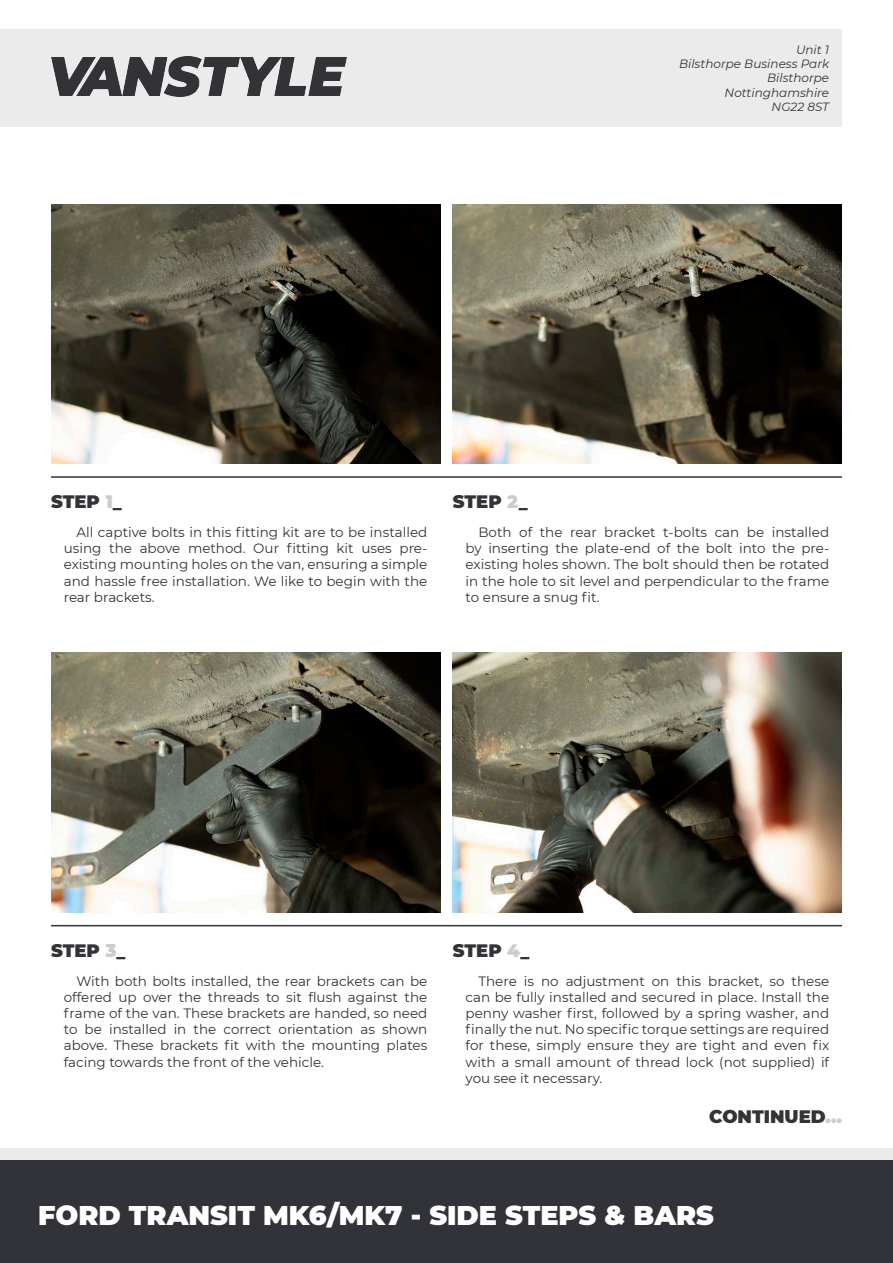
<style>
.page{position:relative;width:893px;height:1263px;background:#fff}
.page>*{position:absolute;margin:0;border:0;box-sizing:border-box;transform-origin:0 0}
.Bottom_Title{font:900 27px "Montserrat";color:#fff}
.Step_Header{font:900 18px "Montserrat";color:#333338}
.Main_Body{font:13.5px/16.2px "Montserrat";color:#333338;text-align:justify}
.Basic_Copy{font:italic 12px/14.4px "Montserrat";color:#333338;text-align:right}
.s1{color:#ccc}
</style>
<div class="page">
<div style="left:0;top:29px;width:842px;height:98px;background:#ebebeb"></div>
<div style="left:0;top:1148px;width:893px;height:115px;background:#333338;opacity:.1"></div>
<div style="left:0;top:1161px;width:893px;height:102px;background:#323338"></div>
<img style="left:51px;top:57px;width:295px;height:39px">
<img style="left:51px;top:204px;width:389px;height:259px">
<img style="left:51px;top:653px;width:389px;height:259px">
<img style="left:453px;top:204px;width:389px;height:259px">
<img style="left:453px;top:653px;width:389px;height:259px">
<hr style="left:51px;top:476px;width:791px;height:2px;background:#323338">
<hr style="left:51px;top:925px;width:791px;height:1px;background:#323338">
<p class="Basic_Copy" style="left:679px;top:42px;width:152px">Unit 1<br>Bilsthorpe Business Park<br>Bilsthorpe<br>Nottinghamshire<br>NG22 8ST</p>
<p class="Step_Header" style="left:51px;top:488px;width:72px">STEP <span class="s1">1</span>_</p>
<p class="Main_Body" style="left:64px;top:523px;width:365px;text-indent:13px">All captive bolts in this fitting kit are to be installed using the above method. Our fitting kit uses pre&shy;existing mounting holes on the van, ensuring a simple and hassle free installation. We like to begin with the rear brackets.</p>
<p class="Step_Header" style="left:453px;top:488px;width:76px">STEP <span class="s1">2</span>_</p>
<p class="Main_Body" style="left:466px;top:523px;width:365px;text-indent:13px">Both of the rear bracket t-bolts can be installed by inserting the plate-end of the bolt into the pre&shy;existing holes shown. The bolt should then be rotated in the hole to sit level and perpendicular to the frame to ensure a snug fit.</p>
<p class="Step_Header" style="left:51px;top:937px;width:76px">STEP <span class="s1">3</span>_</p>
<p class="Main_Body" style="left:64px;top:972px;width:365px;text-indent:13px">With both bolts installed, the rear brackets can be offered up over the threads to sit flush against the frame of the van. These brackets are handed, so need to be installed in the correct orientation as shown above. These brackets fit with the mounting plates facing towards the front of the vehicle.</p>
<p class="Step_Header" style="left:453px;top:937px;width:78px">STEP <span class="s1">4</span>_</p>
<p class="Main_Body" style="left:466px;top:972px;width:365px;text-indent:13px">There is no adjustment on this bracket, so these can be fully installed and secured in place. Install the penny washer first, followed by a spring washer, and finally the nut. No specific torque settings are required for these, simply ensure they are tight and even fix with a small amount of thread lock (not supplied) if you see it necessary.</p>
<p class="Step_Header" style="left:709px;top:1103px;width:134px">CONTINUED<span class="s1">…</span></p>
<p class="Bottom_Title" style="left:38px;top:1195px;width:677px">FORD TRANSIT MK6/MK7 - SIDE STEPS &amp; BARS</p>
</div>
